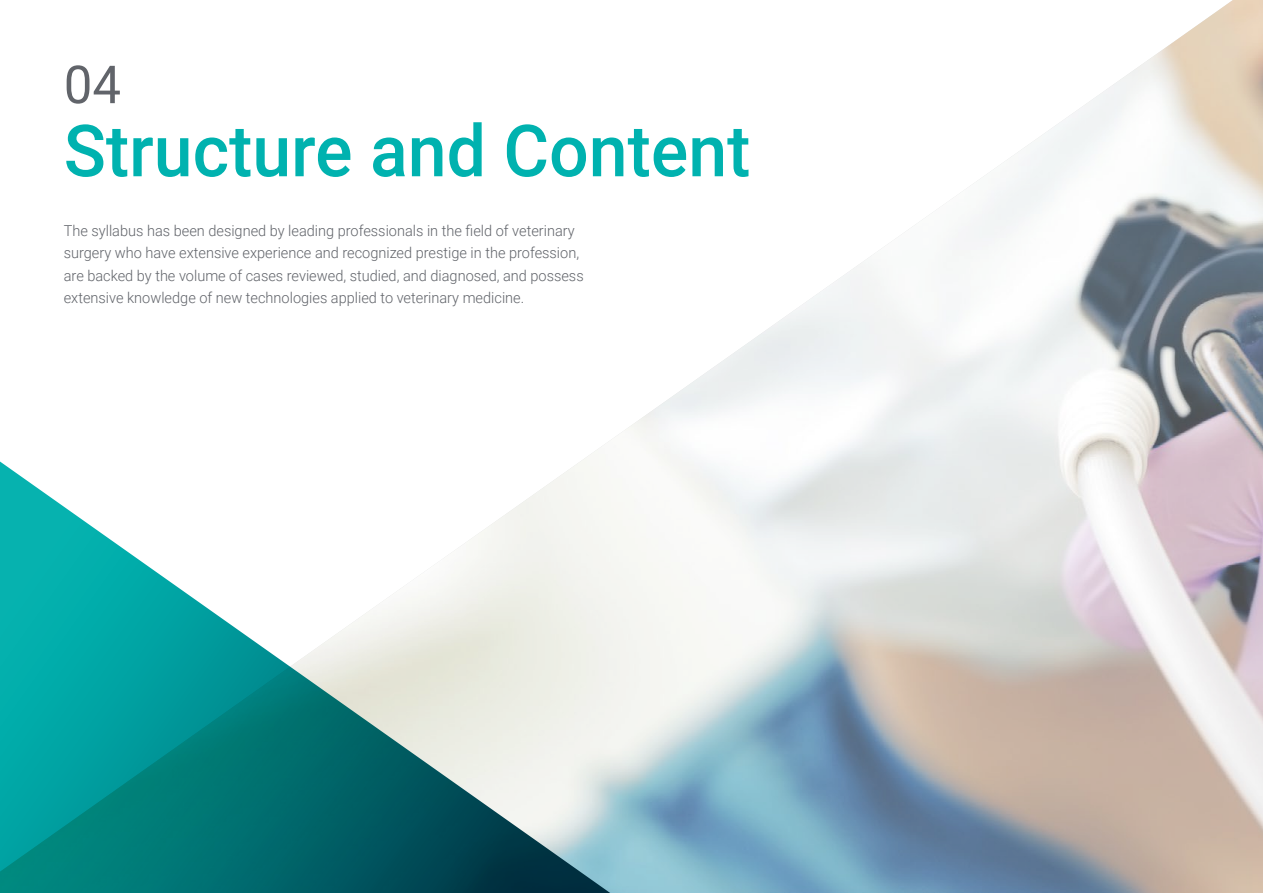
<style>
.page{position:relative;width:1263px;height:893px;background:#fff}
.page>*{position:absolute;margin:0;border:0;box-sizing:border-box;transform-origin:0 0}
.t1{font:500 72px "Roboto";color:#00b2af}
.t2{font:52.5px "Roboto";color:#61646a}
.t3{font:300 15px/22.5px "Roboto";color:#61646a}
</style>
<div class="page">
<img style="left:604px;top:0;width:659px;height:893px">
<svg style="left:0;top:446px;width:640px;height:447px"></svg>
<h2 class="t2" style="left:64px;top:48px;width:59px">04</h2>
<h1 class="t1" style="left:64px;top:100px;width:688px">Structure and Content</h1>
<p class="t3" style="left:64px;top:218px;width:521px">The syllabus has been designed by leading professionals in the field of veterinary surgery who have extensive experience and recognized prestige in the profession, are backed by the volume of cases reviewed, studied, and diagnosed, and possess extensive knowledge of new technologies applied to veterinary medicine.</p>
</div>
